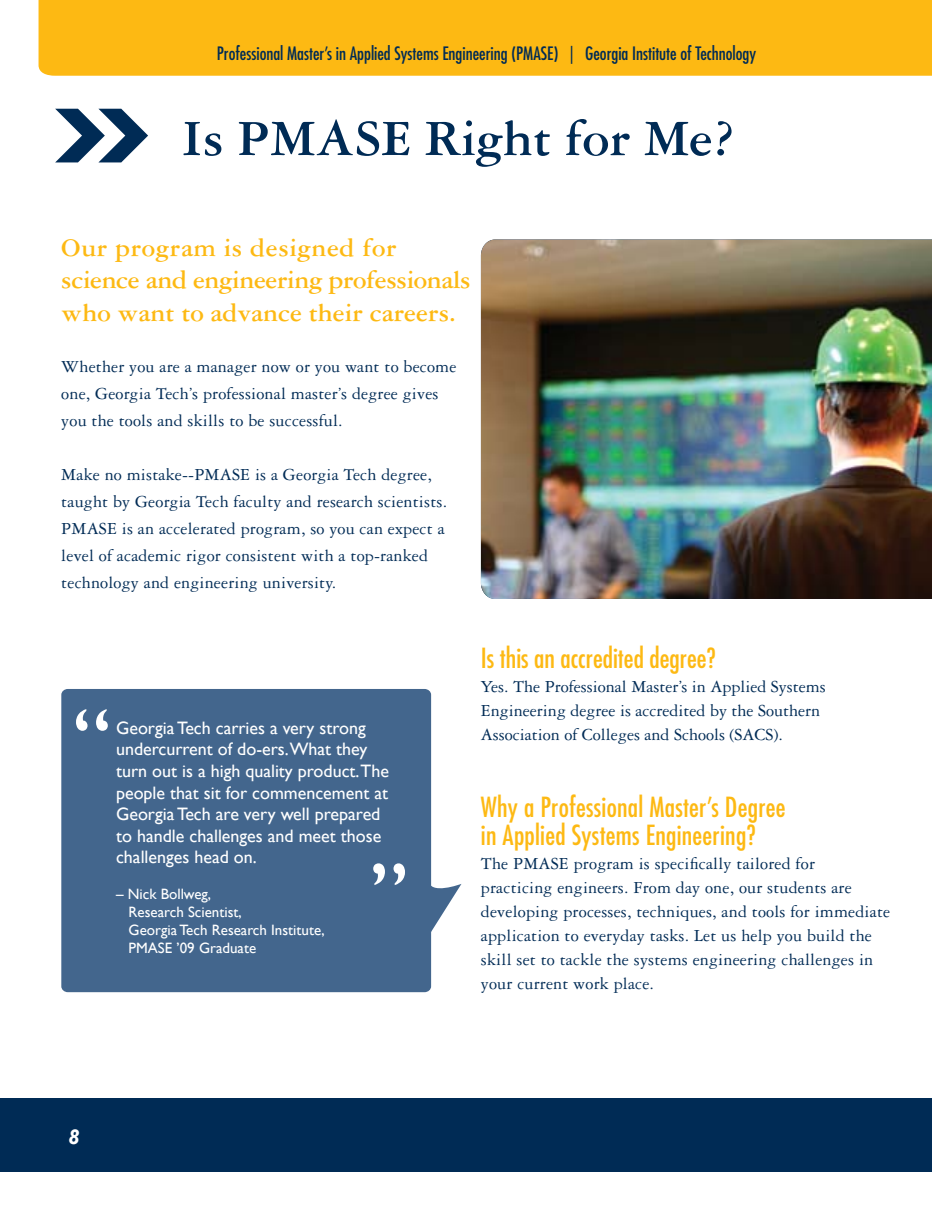
<style>
.page{position:relative;width:932px;height:1215px;background:#fff}
.page>*{position:absolute;margin:0;border:0;box-sizing:border-box;transform-origin:0 0}
.t1{font:90px "Gill Sans";color:#fff}
.t2{font:700 54px "Garamond 3 LT Std";color:#002b55}
.t3{font:700 27px/32.4px "Garamond 3 LT Std";color:#fdb913}
.t4{font:condensed 27px/28.5px "Futura Std";letter-spacing:.01em;color:#fdb913}
.t5{font:italic 700 21px "Gill Sans";color:#fff}
.t6{font:18px/24px "Garamond 3 LT Std";letter-spacing:.01em;color:#002b55}
.t7{font:18px/21.6px "Gill Sans";color:#fff}
.t8{font:condensed 18px "Futura Std";color:#002b55}
.t9{font:15px/18px "Gill Sans";color:#fff}
</style>
<div class="page">
<div style="left:0;top:1098px;width:932px;height:74px;background:#002b55"></div>
<div style="left:39px;top:0;width:893px;height:76px;background:#fdb913"></div>
<svg style="left:55px;top:108px;width:93px;height:55px"></svg>
<img style="left:481px;top:240px;width:451px;height:359px">
<div style="left:61px;top:689px;width:370px;height:303px;background:#43668d;border-radius:6px"></div>
<svg style="left:431px;top:880px;width:30px;height:56px"></svg>
<p class="t8" style="left:217px;top:42px;width:540px">Professional Master’s in Applied Systems Engineering (PMASE) | Georgia Institute of Technology</p>
<h2 class="t2" style="left:182px;top:109px;width:553px">Is PMASE Right for Me?</h2>
<h3 class="t3" style="left:61px;top:231px;width:411px">Our program is designed for science and engineering professionals who want to advance their careers.</h3>
<p class="t6" style="left:61px;top:353px;width:396px;line-height:27px">Whether you are a manager now or you want to become one, Georgia Tech’s professional master’s degree gives you the tools and skills to be successful.</p>
<p class="t6" style="left:61px;top:461px;width:387px;line-height:27px">Make no mistake--PMASE is a Georgia Tech degree, taught by Georgia Tech faculty and research scientists.<br>PMASE is an accelerated program, so you can expect a level of academic rigor consistent with a top-ranked technology and engineering university.</p>
<h1 class="t1" style="left:73px;top:688px;width:40px">“</h1>
<p class="t7" style="left:116px;top:717px;width:274px">Georgia Tech carries a very strong undercurrent of do-ers.What they turn out is a high quality product.The people that sit for commencement at Georgia Tech are very well prepared to handle challenges and meet those challenges head on.</p>
<p class="t9" style="left:129px;top:885px;width:198px;text-indent:-13px">– Nick Bollweg,<br>Research Scientist,<br>Georgia Tech Research Institute,<br>PMASE ’09 Graduate</p>
<h1 class="t1" style="left:408px;top:906px;width:40px;rotate:-180deg">“</h1>
<h3 class="t4" style="left:481px;top:644px;width:236px">Is this an accredited degree?</h3>
<p class="t6" style="left:481px;top:675px;width:346px">Yes. The Professional Master’s in Applied Systems<br>Engineering degree is accredited by the Southern<br>Association of Colleges and Schools (SACS).</p>
<h3 class="t4" style="left:481px;top:792px;width:306px">Why a Professional Master’s Degree in Applied Systems Engineering?</h3>
<p class="t6" style="left:481px;top:852px;width:411px">The PMASE program is specifically tailored for practicing engineers. From day one, our students are developing processes, techniques, and tools for immediate application to everyday tasks. Let us help you build the skill set to tackle the systems engineering challenges in your current work place.</p>
<p class="t5" style="left:68px;top:1124px;width:13px">8</p>
</div>
